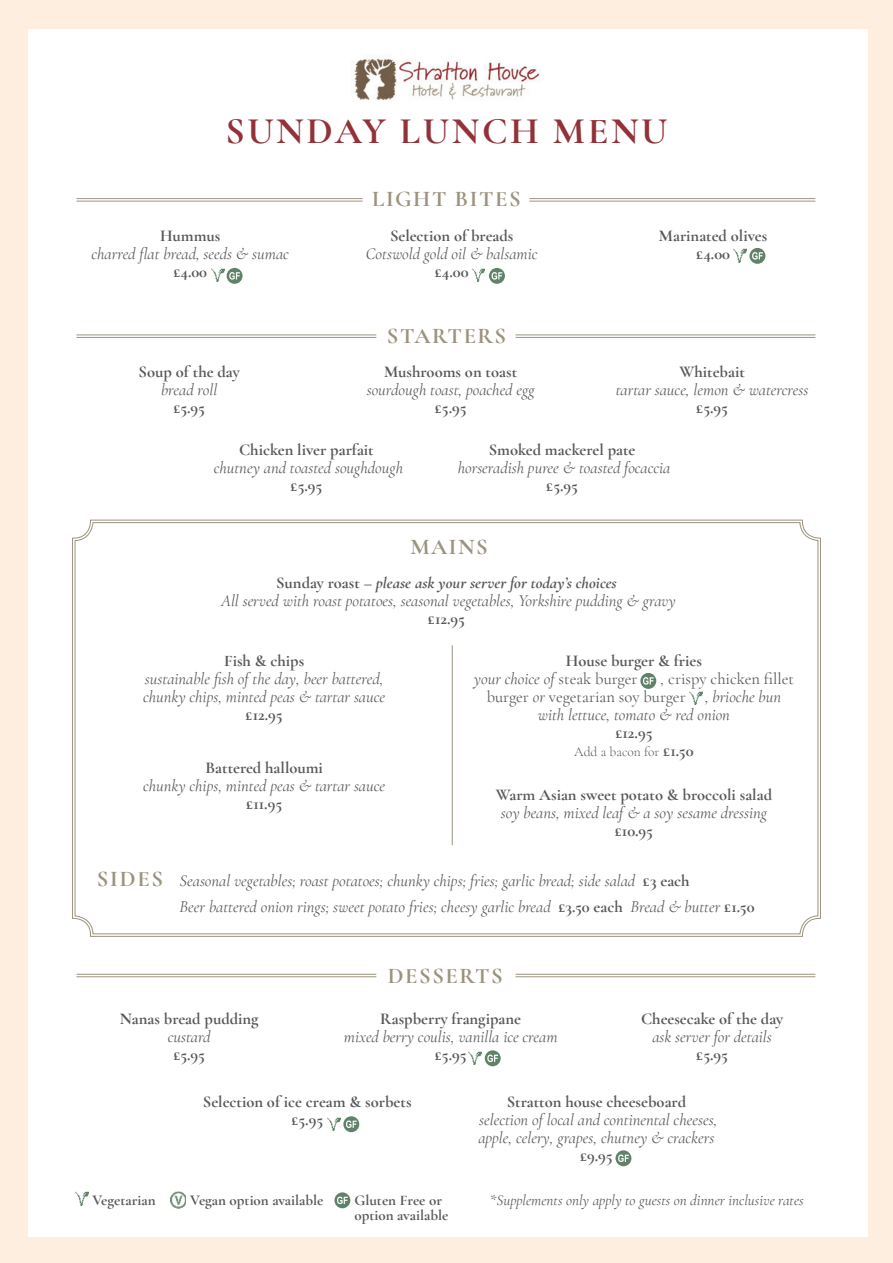
<style>
.page{position:relative;width:893px;height:1263px;background:#feeee0}
.page>*{position:absolute;margin:0;border:0;box-sizing:border-box;transform-origin:0 0}
.t1{font:700 37.5px "Cormorant Garamond";letter-spacing:.07em;color:#923138}
.t2{font:700 22.5px "Cormorant Garamond";letter-spacing:.07em;color:#9b937f}
.t3{font:italic 16.5px/18px "Cormorant Garamond";color:#57585a;text-align:center}
.t4{font:700 16.5px/18px "Cormorant Garamond";color:#57585a;text-align:center}
.t5{font:16.5px "Cormorant Garamond";color:#57585a}
.t6{font:700 15px "Cormorant Garamond";color:#57585a}
.t7{font:italic 15px "Cormorant Garamond";color:#57585a}
.t8{font:300 13.5px "Cormorant Garamond";color:#57585a}
.s1{font-weight:700;font-style:normal}
.s2{font-weight:400;font-style:italic}
.s3{font-weight:700}
.s4{font-weight:400}
.s5{font-style:italic}
.s6{font-weight:700;font-size:16.5px}
</style>
<div class="page">
<div style="left:28px;top:29px;width:839px;height:1207px;background:#fff"></div>
<img style="left:351px;top:58px;width:189px;height:43px">
<hr style="left:77px;top:201px;width:285px;height:1px;background:#9b937f">
<hr style="left:77px;top:198px;width:285px;height:1px;background:#9b937f">
<hr style="left:77px;top:337px;width:299px;height:1px;background:#9b937f">
<hr style="left:77px;top:335px;width:299px;height:1px;background:#9b937f">
<hr style="left:77px;top:976px;width:299px;height:1px;background:#9b937f">
<hr style="left:77px;top:974px;width:299px;height:1px;background:#9b937f">
<hr style="left:529px;top:201px;width:286px;height:1px;background:#9b937f">
<hr style="left:529px;top:198px;width:286px;height:1px;background:#9b937f">
<hr style="left:516px;top:337px;width:299px;height:1px;background:#9b937f">
<hr style="left:516px;top:335px;width:299px;height:1px;background:#9b937f">
<hr style="left:516px;top:976px;width:299px;height:1px;background:#9b937f">
<hr style="left:516px;top:974px;width:299px;height:1px;background:#9b937f">
<svg style="left:72px;top:520px;width:749px;height:417px"></svg>
<hr style="left:452px;top:645px;width:1px;height:200px;background:#9b937f">
<img style="left:212px;top:268px;width:12px;height:14px">
<img style="left:472px;top:268px;width:13px;height:14px">
<svg style="left:75px;top:1192px;width:13px;height:13px"></svg>
<img style="left:690px;top:691px;width:12px;height:14px">
<img style="left:469px;top:1051px;width:12px;height:14px">
<img style="left:327px;top:1117px;width:13px;height:14px">
<img style="left:170px;top:1192px;width:16px;height:17px">
<svg style="left:334px;top:1192px;width:16px;height:16px"></svg>
<svg style="left:337px;top:1196px;width:11px;height:8px"></svg>
<svg style="left:615px;top:1150px;width:16px;height:16px"></svg>
<svg style="left:618px;top:1154px;width:11px;height:8px"></svg>
<svg style="left:485px;top:1050px;width:16px;height:16px"></svg>
<svg style="left:487px;top:1054px;width:11px;height:8px"></svg>
<svg style="left:640px;top:673px;width:16px;height:16px"></svg>
<svg style="left:643px;top:677px;width:11px;height:8px"></svg>
<svg style="left:343px;top:1116px;width:16px;height:16px"></svg>
<svg style="left:346px;top:1120px;width:11px;height:8px"></svg>
<svg style="left:749px;top:248px;width:16px;height:16px"></svg>
<svg style="left:734px;top:249px;width:29px;height:13px"></svg>
<svg style="left:227px;top:268px;width:16px;height:16px"></svg>
<svg style="left:229px;top:272px;width:11px;height:8px"></svg>
<svg style="left:489px;top:268px;width:16px;height:16px"></svg>
<svg style="left:492px;top:272px;width:10px;height:8px"></svg>
<p class="t1" style="left:225px;top:108px;width:444px">SUNDAY LUNCH MENU</p>
<p class="t2" style="left:372px;top:185px;width:150px">LIGHT BITES</p>
<p class="t3" style="left:92px;top:226px;width:199px"><span class="s1">Hummus<br></span>charred flat bread, seeds &amp; sumac <span class="s1">£4.00</span></p>
<p class="t3" style="left:366px;top:226px;width:173px"><span class="s1">Selection of breads<br></span>Cotswold gold oil &amp; balsamic <span class="s1">£4.00</span></p>
<p class="t4" style="left:659px;top:226px;width:110px">Marinated olives £4.00</p>
<p class="t2" style="left:387px;top:322px;width:121px">STARTERS</p>
<p class="t4" style="left:139px;top:362px;width:103px">Soup of the day <span class="s2">bread roll<br></span>£5.95</p>
<p class="t3" style="left:367px;top:362px;width:170px"><span class="s1">Mushrooms on toast </span>sourdough toast, poached egg <span class="s1">£5.95</span></p>
<p class="t3" style="left:616px;top:362px;width:194px"><span class="s1">Whitebait<br></span>tartar sauce, lemon &amp; watercress <span class="s1">£5.95</span></p>
<p class="t3" style="left:214px;top:441px;width:191px"><span class="s1">Chicken liver parfait<br></span>chutney and toasted soughdough <span class="s1">£5.95</span></p>
<p class="t3" style="left:458px;top:441px;width:214px"><span class="s1">Smoked mackerel pate </span>horseradish puree &amp; toasted focaccia <span class="s1">£5.95</span></p>
<p class="t2" style="left:410px;top:533px;width:79px">MAINS</p>
<p class="t3" style="left:221px;top:574px;width:456px"><span class="s1">Sunday roast –</span> <span class="s3">please ask your server for today’s choices<br></span>All served with roast potatoes, seasonal vegetables, Yorkshire pudding &amp; gravy <span class="s1">£12.95</span></p>
<p class="t3" style="left:143px;top:652px;width:243px"><span class="s1">Fish &amp; chips<br></span>sustainable fish of the day, beer battered, chunky chips, minted peas &amp; tartar sauce <span class="s1">£12.95</span></p>
<p class="t3" style="left:143px;top:759px;width:243px"><span class="s1">Battered halloumi<br></span>chunky chips, minted peas &amp; tartar sauce <span class="s1">£11.95</span></p>
<p class="t4" style="left:474px;top:651px;width:230px;text-align:left;text-indent:92px">House burger &amp; fries <span class="s2">your choice of</span> <span class="s4">steak burger</span></p>
<p class="t5" style="left:661px;top:668px;width:135px"><span class="s5">,</span> crispy chicken fillet</p>
<p class="t5" style="left:487px;top:686px;width:296px">burger <span class="s5">or</span> vegetarian soy burger <span class="s5">, brioche bun</span></p>
<p class="t3" style="left:538px;top:706px;width:194px">with lettuce, tomato &amp; red onion</p>
<p class="t4" style="left:615px;top:723px;width:39px">£12.95</p>
<p class="t8" style="left:574px;top:743px;width:121px">Add a bacon for <span class="s6">£1.50</span></p>
<p class="t4" style="left:496px;top:785px;width:278px">Warm Asian sweet potato &amp; broccoli salad <span class="s2">soy beans, mixed leaf &amp; a soy sesame dressing </span>£10.95</p>
<p class="t2" style="left:97px;top:865px;width:68px">SIDES</p>
<p class="t3" style="left:180px;top:872px;width:511px">Seasonal vegetables; roast potatoes; chunky chips; fries; garlic bread; side salad <span class="s1">£3 each</span></p>
<p class="t3" style="left:180px;top:898px;width:576px">Beer battered onion rings; sweet potato fries; cheesy garlic bread <span class="s1">£3.50 each</span> Bread &amp; butter <span class="s1">£1.50</span></p>
<p class="t2" style="left:388px;top:962px;width:116px">DESSERTS</p>
<p class="t4" style="left:120px;top:1010px;width:140px">Nanas bread pudding <span class="s2">custard<br></span>£5.95</p>
<p class="t3" style="left:344px;top:1010px;width:215px"><span class="s1">Raspberry frangipane<br></span>mixed berry coulis, vanilla ice cream <span class="s1">£5.95</span></p>
<p class="t4" style="left:641px;top:1010px;width:144px">Cheesecake of the day <span class="s2">ask server for details </span>£5.95</p>
<p class="t4" style="left:203px;top:1093px;width:210px">Selection of ice cream &amp; sorbets £5.95</p>
<p class="t3" style="left:478px;top:1093px;width:241px"><span class="s1">Stratton house cheeseboard<br></span>selection of local and continental cheeses, apple, celery, grapes, chutney &amp; crackers <span class="s1">£9.95</span></p>
<p class="t6" style="left:92px;top:1190px;width:65px">Vegetarian</p>
<p class="t6" style="left:190px;top:1190px;width:135px">Vegan option available</p>
<p class="t6" style="left:354px;top:1190px;width:89px">Gluten Free or</p>
<p class="t7" style="left:490px;top:1191px;width:315px">*Supplements only apply to guests on dinner inclusive rates</p>
<p class="t6" style="left:354px;top:1205px;width:95px">option available</p>
</div>
